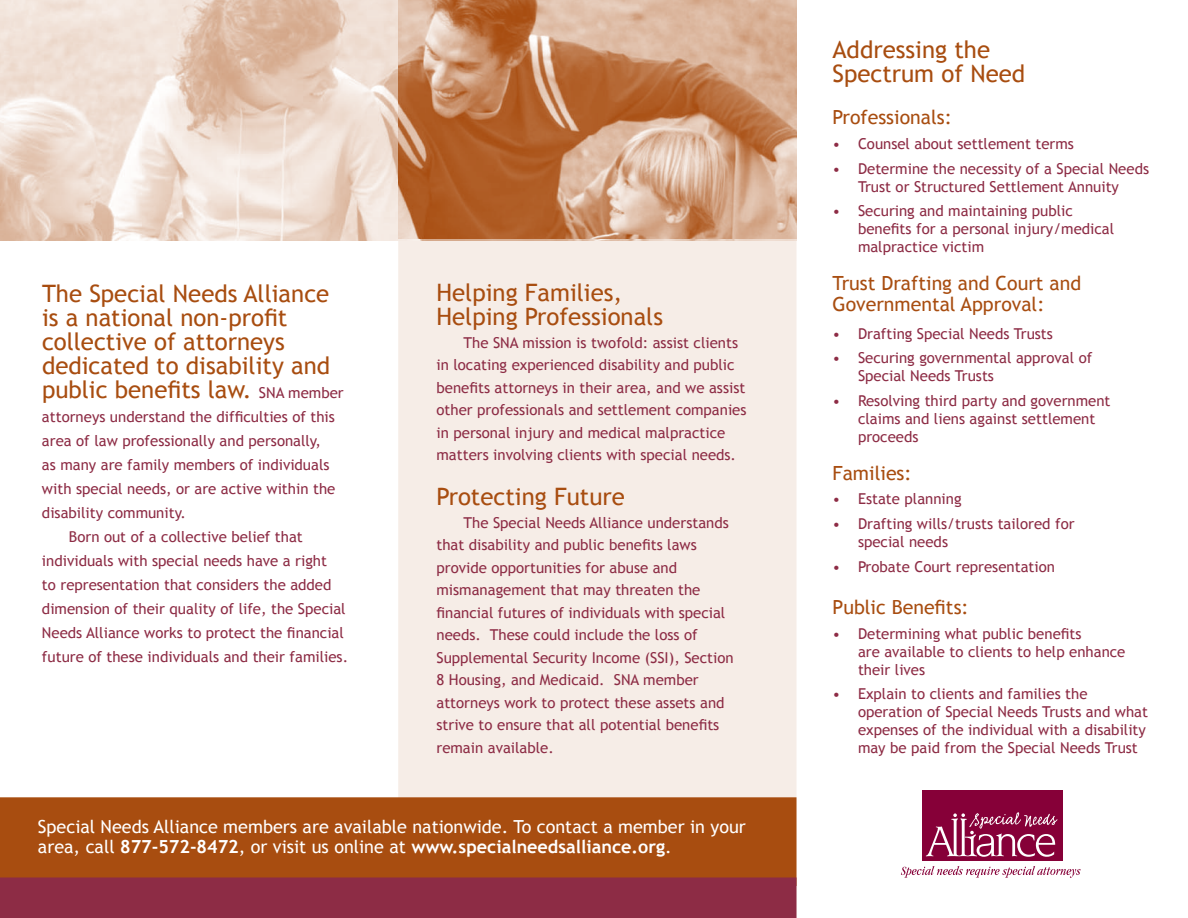
<style>
.page{position:relative;width:1188px;height:918px;background:#fff}
.page>*{position:absolute;margin:0;border:0;box-sizing:border-box;transform-origin:0 0}
.t1{font:24px/24px "Trebuchet MS";color:#a84d10}
.t2{font:19.5px/21px "Trebuchet MS";color:#a84d10}
.t3{font:18px/19.5px "Trebuchet MS";color:#fff}
.t4{font:15px/22.5px "Trebuchet MS";color:#8d2c45}
.s1{font-size:15px;color:#8d2c45}
.s2{font-weight:700}
</style>
<div class="page">
<div style="left:398px;top:240px;width:398px;height:557px;background:#f6ede7"></div>
<div style="left:0;top:797px;width:796px;height:81px;background:#a84d10"></div>
<div style="left:0;top:878px;width:796px;height:40px;background:#8d2c45"></div>
<img style="left:0;top:0;width:796px;height:240px">
<img style="left:398px;top:0;width:398px;height:239px">
<div style="left:922px;top:791px;width:141px;height:70px;background:#860038"></div>
<svg style="left:926px;top:812px;width:132px;height:45px"></svg>
<svg style="left:901px;top:866px;width:180px;height:12px"></svg>
<h1 class="t1" style="left:42px;top:282px;width:303px">The Special Needs Alliance is a national non-profit collective of attorneys dedicated to disability and public benefits law. <span class="s1">SNA member</span></h1>
<p class="t4" style="left:42px;top:405px;width:295px">attorneys understand the difficulties of this</p>
<p class="t4" style="left:42px;top:429px;width:281px">area of law professionally and personally,</p>
<p class="t4" style="left:42px;top:453px;width:289px">as many are family members of individuals</p>
<p class="t4" style="left:42px;top:477px;width:295px">with special needs, or are active within the</p>
<p class="t4" style="left:42px;top:501px;width:145px">disability community.</p>
<p class="t4" style="left:69px;top:525px;width:235px">Born out of a collective belief that</p>
<p class="t4" style="left:42px;top:549px;width:287px">individuals with special needs have a right</p>
<p class="t4" style="left:42px;top:573px;width:291px">to representation that considers the added</p>
<p class="t4" style="left:42px;top:597px;width:305px">dimension of their quality of life, the Special</p>
<p class="t4" style="left:42px;top:621px;width:303px">Needs Alliance works to protect the financial</p>
<p class="t4" style="left:42px;top:645px;width:308px">future of these individuals and their families.</p>
<h1 class="t1" style="left:436px;top:281px;width:228px">Helping Families,<br>Helping Professionals</h1>
<p class="t4" style="left:436px;top:331px;width:312px;text-indent:27px">The SNA mission is twofold: assist clients in locating experienced disability and public benefits attorneys in their area, and we assist other professionals and settlement companies in personal injury and medical malpractice matters involving clients with special needs.</p>
<h1 class="t1" style="left:436px;top:485px;width:190px">Protecting Future</h1>
<p class="t4" style="left:436px;top:511px;width:299px;text-indent:27px">The Special Needs Alliance understands that disability and public benefits laws provide opportunities for abuse and mismanagement that may threaten the financial futures of individuals with special needs. These could include the loss of Supplemental Security Income (SSI), Section 8 Housing, and Medicaid. SNA member attorneys work to protect these assets and strive to ensure that all potential benefits remain available.</p>
<p class="t3" style="left:38px;top:817px;width:709px">Special Needs Alliance members are available nationwide. To contact a member in your area, call <span class="s2">877-572-8472</span>, or visit us online at <span class="s2">www.specialneedsalliance.org</span>.</p>
<h1 class="t1" style="left:832px;top:38px;width:194px">Addressing the<br>Spectrum of Need</h1>
<h2 class="t2" style="left:832px;top:107px;width:121px">Professionals:</h2>
<p class="t4" style="left:832px;top:133px;width:243px">• Counsel about settlement terms</p>
<p class="t4" style="left:832px;top:160px;width:318px;line-height:18px;text-align:center">• Determine the necessity of a Special Needs<br>Trust or Structured Settlement Annuity</p>
<p class="t4" style="left:858px;top:202px;width:258px;line-height:18px;text-indent:-26px">• Securing and maintaining public benefits for a personal injury/medical malpractice victim</p>
<h2 class="t2" style="left:832px;top:273px;width:250px">Trust Drafting and Court and<br>Governmental Approval:</h2>
<p class="t4" style="left:832px;top:322px;width:222px">• Drafting Special Needs Trusts</p>
<p class="t4" style="left:858px;top:349px;width:236px;line-height:18px;text-indent:-26px">• Securing governmental approval of<br>Special Needs Trusts</p>
<p class="t4" style="left:858px;top:392px;width:254px;line-height:18px;text-indent:-26px">• Resolving third party and government claims and liens against settlement proceeds</p>
<h2 class="t2" style="left:832px;top:463px;width:81px">Families:</h2>
<p class="t4" style="left:832px;top:488px;width:131px">• Estate planning</p>
<p class="t4" style="left:858px;top:515px;width:218px;line-height:18px;text-indent:-26px">• Drafting wills/trusts tailored for special needs</p>
<p class="t4" style="left:832px;top:556px;width:224px">• Probate Court representation</p>
<h2 class="t2" style="left:832px;top:597px;width:138px">Public Benefits:</h2>
<p class="t4" style="left:858px;top:625px;width:269px;line-height:18px;text-indent:-26px">• Determining what public benefits<br>are available to clients to help enhance their lives</p>
<p class="t4" style="left:858px;top:685px;width:292px;line-height:18px;text-indent:-26px">• Explain to clients and families the operation of Special Needs Trusts and what expenses of the individual with a disability may be paid from the Special Needs Trust</p>
</div>
